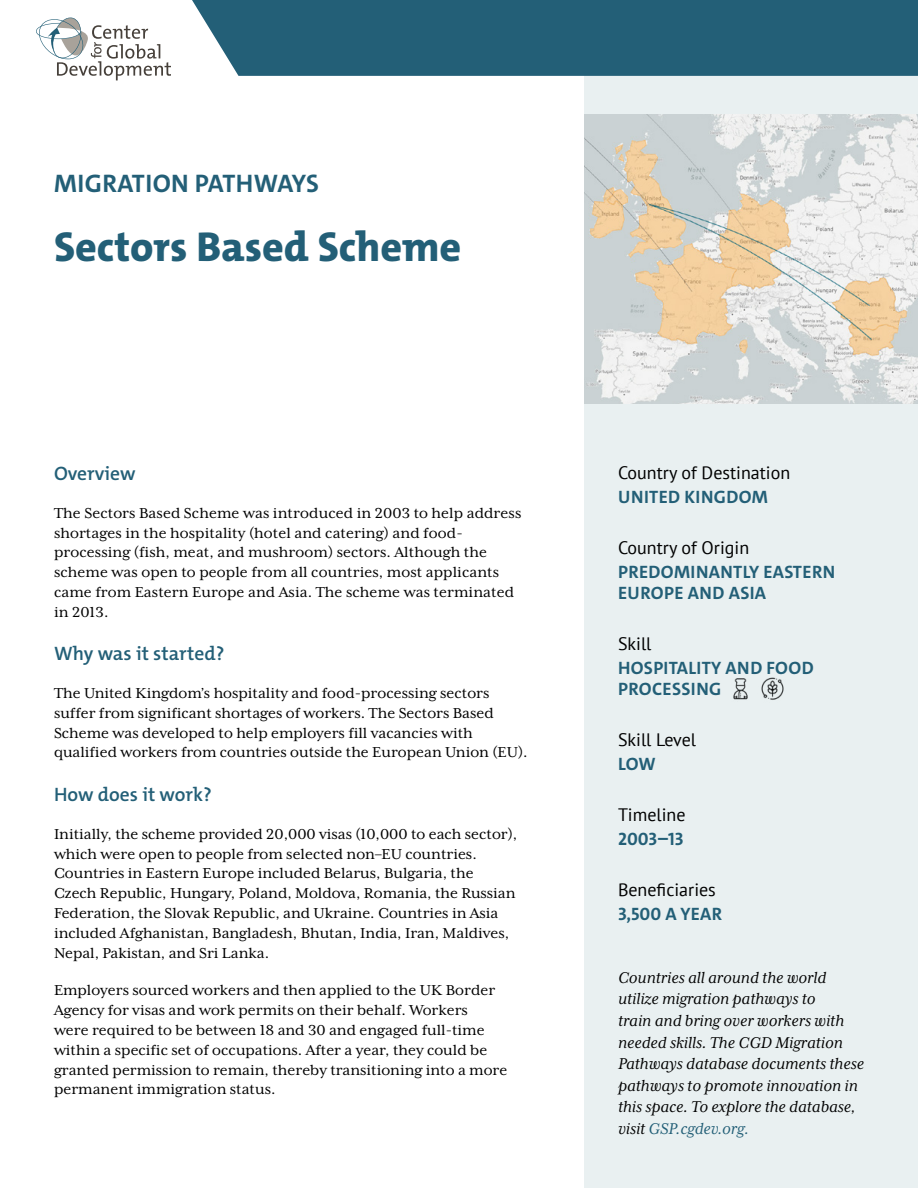
<style>
.page{position:relative;width:918px;height:1188px;background:#fff}
.page>*{position:absolute;margin:0;border:0;box-sizing:border-box;transform-origin:0 0}
.t1{font:800 42px "The Mix C4 s";color:#235f77}
.Subtitle{font:700 25.5px "The Mix C4 s";letter-spacing:.02em;color:#235f77}
.Section_header{font:600 19.5px "The Mix C4 s";color:#235f77}
.Boilerplate{font:italic 18px/21.6px "Mrs Eaves XL Serif OT";color:#000}
.Box_info{font:700 18px/21px "The Mix C4 s";letter-spacing:.02em;color:#235f77}
.Box_category{font:18px "PT Sans";color:#000}
.t2{font:16.5px/19.8px "Mrs Eaves XL Serif OT";color:#000}
.s1{color:#235f77}
</style>
<div class="page">
<div style="left:584px;top:75px;width:334px;height:1113px;background:#e9f0f1"></div>
<div style="left:192px;top:0;width:726px;height:76px;background:#235f77"></div>
<svg style="left:36px;top:17px;width:135px;height:63px"></svg>
<img style="left:584px;top:114px;width:334px;height:289px">
<img style="left:733px;top:677px;width:51px;height:23px">
<p class="Subtitle" style="left:54px;top:167px;width:266px">MIGRATION PATHWAYS</p>
<p class="t1" style="left:54px;top:220px;width:409px">Sectors Based Scheme</p>
<p class="Section_header" style="left:54px;top:461px;width:83px">Overview</p>
<p class="t2" style="left:54px;top:503px;width:469px">The Sectors Based Scheme was introduced in 2003 to help address shortages in the hospitality (hotel and catering) and food&shy;processing (fish, meat, and mushroom) sectors. Although the scheme was open to people from all countries, most applicants came from Eastern Europe and Asia. The scheme was terminated in 2013.</p>
<p class="Section_header" style="left:54px;top:641px;width:172px">Why was it started?</p>
<p class="t2" style="left:54px;top:683px;width:475px">The United Kingdom’s hospitality and food-processing sectors suffer from significant shortages of workers. The Sectors Based Scheme was developed to help employers fill vacancies with qualified workers from countries outside the European Union (EU).</p>
<p class="Section_header" style="left:54px;top:782px;width:159px">How does it work?</p>
<p class="t2" style="left:54px;top:824px;width:465px">Initially, the scheme provided 20,000 visas (10,000 to each sector), which were open to people from selected non–EU countries.<br>Countries in Eastern Europe included Belarus, Bulgaria, the Czech Republic, Hungary, Poland, Moldova, Romania, the Russian Federation, the Slovak Republic, and Ukraine. Countries in Asia included Afghanistan, Bangladesh, Bhutan, India, Iran, Maldives, Nepal, Pakistan, and Sri Lanka.</p>
<p class="t2" style="left:54px;top:981px;width:455px">Employers sourced workers and then applied to the UK Border Agency for visas and work permits on their behalf. Workers<br>were required to be between 18 and 30 and engaged full-time within a specific set of occupations. After a year, they could be granted permission to remain, thereby transitioning into a more permanent immigration status.</p>
<p class="Box_category" style="left:618px;top:461px;width:174px">Country of Destination</p>
<p class="Box_info" style="left:618px;top:487px;width:151px">UNITED KINGDOM</p>
<p class="Box_category" style="left:618px;top:536px;width:133px">Country of Origin</p>
<p class="Box_info" style="left:618px;top:562px;width:218px">PREDOMINANTLY EASTERN<br>EUROPE AND ASIA</p>
<p class="Box_category" style="left:618px;top:632px;width:35px">Skill</p>
<p class="Box_info" style="left:618px;top:658px;width:197px">HOSPITALITY AND FOOD<br>PROCESSING</p>
<p class="Box_category" style="left:618px;top:728px;width:80px">Skill Level</p>
<p class="Box_info" style="left:618px;top:754px;width:39px">LOW</p>
<p class="Box_category" style="left:618px;top:803px;width:69px">Timeline</p>
<p class="Box_info" style="left:618px;top:829px;width:67px">2003–13</p>
<p class="Box_category" style="left:618px;top:878px;width:99px">Beneficiaries</p>
<p class="Box_info" style="left:618px;top:904px;width:106px">3,500 A YEAR</p>
<p class="Boilerplate" style="left:618px;top:967px;width:248px">Countries all around the world utilize migration pathways to<br>train and bring over workers with needed skills. The CGD Migration<br>Pathways database documents these pathways to promote innovation in this space. To explore the database, visit <span class="s1">GSP.cgdev.org.</span></p>
</div>
